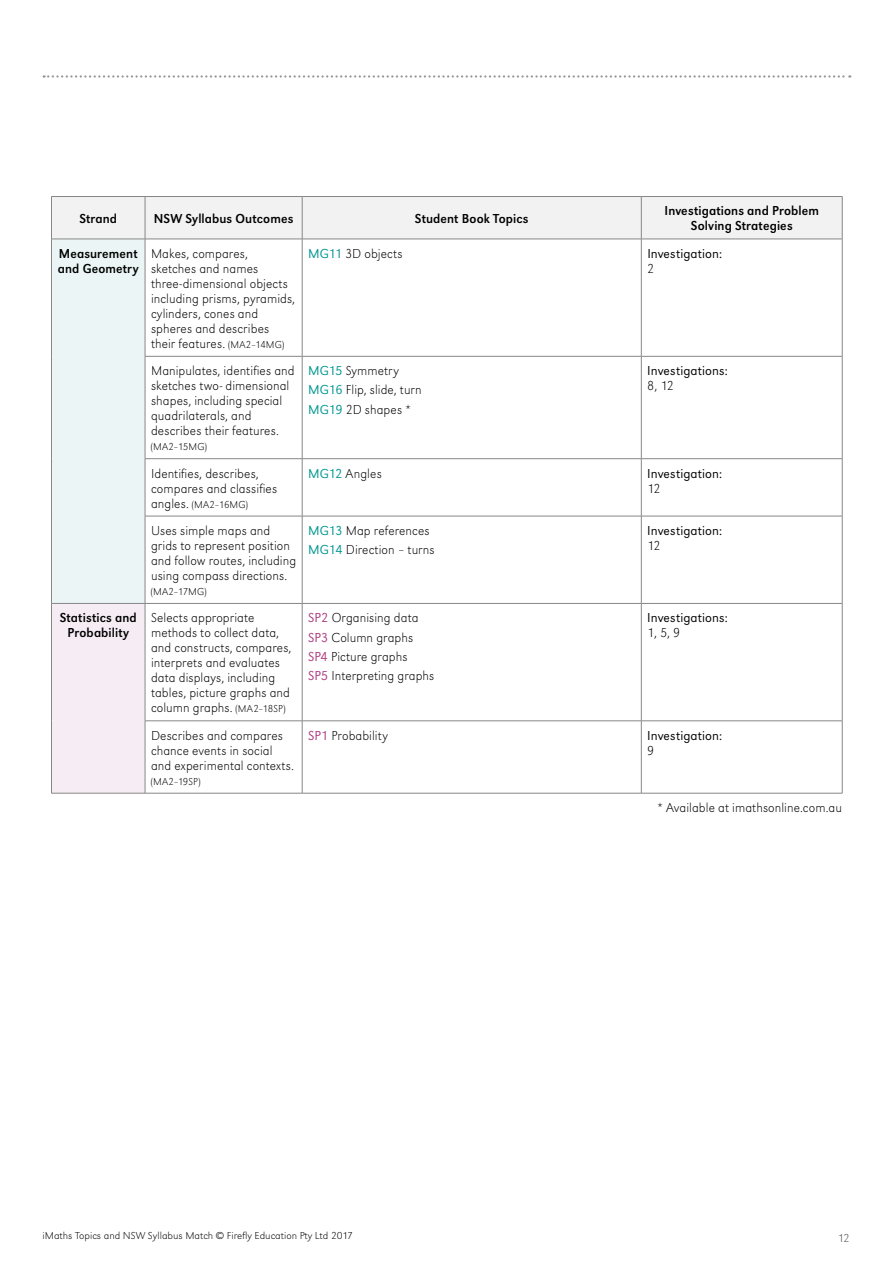
<style>
.page{position:relative;width:893px;height:1263px;background:#fff}
.page>*{position:absolute;margin:0;border:0;box-sizing:border-box;transform-origin:0 0}
.t1{font:13.5px/15px "URW Grotesk T Extr Ligh Wide";letter-spacing:.005em;color:#000;scale:.95 1}
.t2{font:13.5px/15px "URW Grotesk T";letter-spacing:.01em;color:#000;text-align:center;scale:.95 1}
.t3{font:13.5px "URW Grotesk T Ligh Wide";letter-spacing:.005em;color:#000;scale:.95 1}
.t4{font:12px "URW Grotesk T Extr Ligh Wide";color:#575756}
.t5{font:10.5px "URW Grotesk T Extr Ligh Wide";color:#000}
.t6{font:10.5px "URW Grotesk T Extr Ligh Wide";color:#000;scale:.95 1}
.s1{font-size:10.5px}
.s2{font-family:"URW Grotesk T Ligh Wide";color:#009791}
.s3{font-size:13.5px}
.s4{font-family:"URW Grotesk T Ligh Wide";color:#af3b81}
</style>
<div class="page">
<svg style="left:44px;top:75px;width:806px;height:3px"></svg>
<div style="left:52px;top:197px;width:790px;height:42px;background:#f2f2f2"></div>
<div style="left:51px;top:239px;width:94px;height:364px;background:#ebf5f5"></div>
<svg style="left:146px;top:240px;width:696px;height:553px"></svg>
<div style="left:51px;top:603px;width:94px;height:190px;background:#f6edf4"></div>
<hr style="left:51px;top:196px;width:94px;height:1px;background:#878787">
<hr style="left:51px;top:197px;width:1px;height:42px;background:#878787">
<hr style="left:145px;top:196px;width:157px;height:1px;background:#878787">
<hr style="left:145px;top:197px;width:1px;height:42px;background:#878787">
<hr style="left:302px;top:196px;width:339px;height:1px;background:#878787">
<hr style="left:302px;top:197px;width:1px;height:42px;background:#878787">
<hr style="left:641px;top:196px;width:201px;height:1px;background:#878787">
<hr style="left:641px;top:197px;width:1px;height:42px;background:#878787">
<hr style="left:842px;top:197px;width:1px;height:42px;background:#878787">
<hr style="left:51px;top:239px;width:1px;height:117px;background:#878787">
<hr style="left:51px;top:356px;width:1px;height:103px;background:#878787">
<hr style="left:51px;top:459px;width:1px;height:57px;background:#878787">
<hr style="left:51px;top:516px;width:1px;height:87px;background:#878787">
<hr style="left:51px;top:604px;width:1px;height:117px;background:#878787">
<hr style="left:51px;top:721px;width:1px;height:72px;background:#878787">
<hr style="left:145px;top:239px;width:1px;height:117px;background:#878787">
<hr style="left:302px;top:239px;width:1px;height:117px;background:#878787">
<hr style="left:641px;top:239px;width:1px;height:117px;background:#878787">
<hr style="left:842px;top:239px;width:1px;height:117px;background:#878787">
<hr style="left:145px;top:356px;width:1px;height:102px;background:#878787">
<hr style="left:302px;top:356px;width:1px;height:102px;background:#878787">
<hr style="left:641px;top:356px;width:1px;height:102px;background:#878787">
<hr style="left:842px;top:356px;width:1px;height:102px;background:#878787">
<hr style="left:145px;top:459px;width:1px;height:57px;background:#878787">
<hr style="left:302px;top:459px;width:1px;height:57px;background:#878787">
<hr style="left:641px;top:459px;width:1px;height:57px;background:#878787">
<hr style="left:842px;top:459px;width:1px;height:57px;background:#878787">
<hr style="left:145px;top:516px;width:1px;height:87px;background:#878787">
<hr style="left:302px;top:516px;width:1px;height:87px;background:#878787">
<hr style="left:641px;top:516px;width:1px;height:87px;background:#878787">
<hr style="left:842px;top:516px;width:1px;height:87px;background:#878787">
<hr style="left:145px;top:604px;width:1px;height:117px;background:#878787">
<hr style="left:302px;top:604px;width:1px;height:117px;background:#878787">
<hr style="left:641px;top:604px;width:1px;height:117px;background:#878787">
<hr style="left:842px;top:604px;width:1px;height:117px;background:#878787">
<hr style="left:145px;top:721px;width:1px;height:72px;background:#878787">
<hr style="left:302px;top:721px;width:1px;height:72px;background:#878787">
<hr style="left:641px;top:721px;width:1px;height:72px;background:#878787">
<hr style="left:842px;top:721px;width:1px;height:72px;background:#878787">
<hr style="left:51px;top:239px;width:94px;height:1px;background:#878787">
<hr style="left:145px;top:239px;width:157px;height:1px;background:#878787">
<hr style="left:302px;top:239px;width:339px;height:1px;background:#878787">
<hr style="left:641px;top:239px;width:201px;height:1px;background:#878787">
<hr style="left:145px;top:356px;width:157px;height:1px;background:#878787">
<hr style="left:302px;top:356px;width:339px;height:1px;background:#878787">
<hr style="left:641px;top:356px;width:201px;height:1px;background:#878787">
<hr style="left:145px;top:458px;width:157px;height:1px;background:#878787">
<hr style="left:302px;top:458px;width:339px;height:1px;background:#878787">
<hr style="left:641px;top:458px;width:201px;height:1px;background:#878787">
<hr style="left:145px;top:516px;width:157px;height:1px;background:#878787">
<hr style="left:302px;top:516px;width:339px;height:1px;background:#878787">
<hr style="left:641px;top:516px;width:201px;height:1px;background:#878787">
<hr style="left:51px;top:603px;width:94px;height:1px;background:#878787">
<hr style="left:145px;top:603px;width:157px;height:1px;background:#878787">
<hr style="left:302px;top:603px;width:339px;height:1px;background:#878787">
<hr style="left:641px;top:603px;width:201px;height:1px;background:#878787">
<hr style="left:145px;top:720px;width:157px;height:1px;background:#878787">
<hr style="left:302px;top:720px;width:339px;height:1px;background:#878787">
<hr style="left:641px;top:720px;width:201px;height:1px;background:#878787">
<hr style="left:51px;top:793px;width:94px;height:1px;background:#878787">
<hr style="left:145px;top:793px;width:157px;height:1px;background:#878787">
<hr style="left:302px;top:793px;width:339px;height:1px;background:#878787">
<hr style="left:641px;top:793px;width:201px;height:1px;background:#878787">
<p class="t2" style="left:79px;top:211px;width:41px">Strand</p>
<p class="t2" style="left:154px;top:211px;width:149px">NSW Syllabus Outcomes</p>
<p class="t2" style="left:415px;top:211px;width:121px">Student Book Topics</p>
<p class="t2" style="left:665px;top:203px;width:164px">Investigations and Problem<br>Solving Strategies</p>
<p class="t2" style="left:58px;top:246px;width:87px;text-align:left">Measurement and Geometry</p>
<p class="t1" style="left:151px;top:246px;width:153px">Makes, compares, sketches and names three-dimensional objects including prisms, pyramids, cylinders, cones and spheres and describes their features. <span class="s1">(MA2–14MG)</span></p>
<p class="t1" style="left:308px;top:246px;width:101px"><span class="s2">MG11</span> 3D objects</p>
<p class="t3" style="left:647px;top:246px;width:80px">Investigation:</p>
<p class="t1" style="left:647px;top:261px;width:9px">2</p>
<p class="t1" style="left:151px;top:363px;width:153px">Manipulates, identifies and sketches two- dimensional shapes, including special quadrilaterals, and describes their features.</p>
<p class="t6" style="left:151px;top:441px;width:61px">(MA2–15MG)</p>
<p class="t1" style="left:151px;top:466px;width:134px">Identifies, describes, compares and classifies</p>
<p class="t6" style="left:151px;top:498px;width:104px"><span class="s3">angles.</span> (MA2–16MG)</p>
<p class="t1" style="left:151px;top:523px;width:154px">Uses simple maps and grids to represent position and follow routes, including using compass directions.</p>
<p class="t6" style="left:151px;top:585px;width:60px">(MA2–17MG)</p>
<p class="t1" style="left:308px;top:361px;width:121px;line-height:19.2px"><span class="s2">MG15</span> Symmetry<br><span class="s2">MG16</span> Flip, slide, turn<br><span class="s2">MG19</span> 2D shapes *</p>
<p class="t3" style="left:647px;top:363px;width:86px">Investigations:</p>
<p class="t1" style="left:647px;top:378px;width:29px">8, 12</p>
<p class="t1" style="left:308px;top:466px;width:79px"><span class="s2">MG12</span> Angles</p>
<p class="t3" style="left:647px;top:465px;width:80px">Investigation:</p>
<p class="t1" style="left:647px;top:481px;width:16px">12</p>
<p class="t1" style="left:308px;top:521px;width:135px;line-height:19.2px"><span class="s2">MG13</span> Map references<br><span class="s2">MG14</span> Direction – turns</p>
<p class="t3" style="left:647px;top:523px;width:80px">Investigation:</p>
<p class="t1" style="left:647px;top:538px;width:16px">12</p>
<p class="t2" style="left:60px;top:610px;width:83px">Statistics and<br>Probability</p>
<p class="t1" style="left:151px;top:610px;width:149px">Selects appropriate methods to collect data, and constructs, compares, interprets and evaluates data displays, including tables, picture graphs and column graphs. <span class="s1">(MA2–18SP)</span></p>
<p class="t1" style="left:308px;top:608px;width:134px;line-height:19.2px"><span class="s4">SP2</span> Organising data<br><span class="s4">SP3</span> Column graphs<br><span class="s4">SP4</span> Picture graphs<br><span class="s4">SP5</span> Interpreting graphs</p>
<p class="t3" style="left:647px;top:610px;width:86px">Investigations:</p>
<p class="t1" style="left:647px;top:625px;width:36px">1, 5, 9</p>
<p class="t1" style="left:151px;top:728px;width:152px">Describes and compares chance events in social and experimental contexts.</p>
<p class="t6" style="left:151px;top:775px;width:54px">(MA2–19SP)</p>
<p class="t1" style="left:308px;top:728px;width:85px"><span class="s4">SP1</span> Probability</p>
<p class="t3" style="left:647px;top:727px;width:80px">Investigation:</p>
<p class="t1" style="left:647px;top:743px;width:9px">9</p>
<p class="t1" style="left:657px;top:800px;width:196px">* Available at imathsonline.com.au</p>
<p class="t5" style="left:43px;top:1229px;width:312px">iMaths Topics and NSW Syllabus Match © Firefly Education Pty Ltd 2017</p>
<p class="t4" style="left:837px;top:1231px;width:14px">12</p>
</div>
